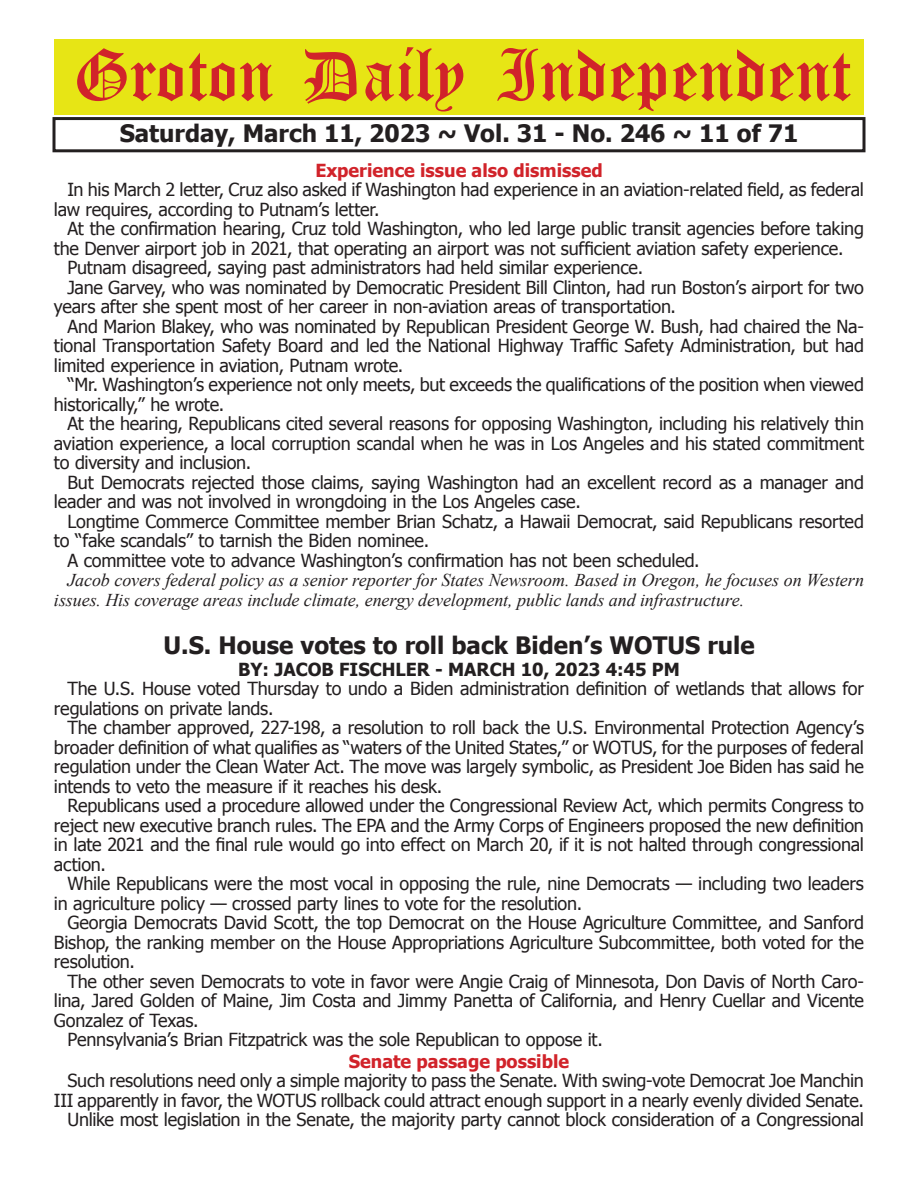
<style>
.page{position:relative;width:918px;height:1188px;background:#fff}
.page>*{position:absolute;margin:0;border:0;box-sizing:border-box;transform-origin:0 0}
.t1{font:54px "Old English Five";color:#d1232a}
.t2{font:700 24px "Tahoma";color:#231f20}
.t3{font:18px/19.5px "Tahoma";letter-spacing:-.015em;color:#231f20}
.t4{font:italic 18px/19.5px "Times New Roman";letter-spacing:-.005em;color:#231f20}
.t5{font:700 18px "Tahoma";color:#d1232a}
.t6{font:700 18px "Tahoma";color:#231f20}
</style>
<div class="page">
<div style="left:52px;top:117px;width:814px;height:35px;border:3px solid #231f20"></div>
<div style="left:54px;top:40px;width:810px;height:75px;background:#e7e515"></div>
<h1 class="t1" style="left:73px;top:50px;width:779px">Groton Daily Independent</h1>
<h2 class="t2" style="left:120px;top:116px;width:680px">Saturday, March 11, 2023 ~ Vol. 31 - No. 246 ~ 11 of 71</h2>
<p class="t5" style="left:315px;top:158px;width:289px">Experience issue also dismissed</p>
<p class="t3" style="left:54px;top:179px;width:812px;text-indent:14px">In his March 2 letter, Cruz also asked if Washington had experience in an aviation-related field, as federal law requires, according to Putnam’s letter.</p>
<p class="t3" style="left:67px;top:218px;width:798px">At the confirmation hearing, Cruz told Washington, who led large public transit agencies before taking</p>
<p class="t3" style="left:54px;top:238px;width:791px">the Denver airport job in 2021, that operating an airport was not sufficient aviation safety experience.</p>
<p class="t3" style="left:67px;top:257px;width:577px">Putnam disagreed, saying past administrators had held similar experience.</p>
<p class="t3" style="left:67px;top:277px;width:798px">Jane Garvey, who was nominated by Democratic President Bill Clinton, had run Boston’s airport for two</p>
<p class="t3" style="left:54px;top:296px;width:624px">years after she spent most of her career in non-aviation areas of transportation.</p>
<p class="t3" style="left:67px;top:316px;width:798px">And Marion Blakey, who was nominated by Republican President George W. Bush, had chaired the Na-</p>
<p class="t3" style="left:54px;top:335px;width:812px">tional Transportation Safety Board and led the National Highway Traffic Safety Administration, but had</p>
<p class="t3" style="left:54px;top:355px;width:351px">limited experience in aviation, Putnam wrote.</p>
<p class="t3" style="left:67px;top:374px;width:798px">“Mr. Washington’s experience not only meets, but exceeds the qualifications of the position when viewed</p>
<p class="t3" style="left:54px;top:394px;width:172px">historically,” he wrote.</p>
<p class="t3" style="left:67px;top:413px;width:798px">At the hearing, Republicans cited several reasons for opposing Washington, including his relatively thin</p>
<p class="t3" style="left:54px;top:433px;width:812px">aviation experience, a local corruption scandal when he was in Los Angeles and his stated commitment</p>
<p class="t3" style="left:54px;top:452px;width:199px">to diversity and inclusion.</p>
<p class="t3" style="left:67px;top:472px;width:798px">But Democrats rejected those claims, saying Washington had an excellent record as a manager and</p>
<p class="t3" style="left:54px;top:491px;width:528px">leader and was not involved in wrongdoing in the Los Angeles case.</p>
<p class="t3" style="left:67px;top:511px;width:798px">Longtime Commerce Committee member Brian Schatz, a Hawaii Democrat, said Republicans resorted</p>
<p class="t3" style="left:54px;top:530px;width:377px">to “fake scandals” to tarnish the Biden nominee.</p>
<p class="t3" style="left:67px;top:550px;width:634px">A committee vote to advance Washington’s confirmation has not been scheduled.</p>
<p class="t4" style="left:54px;top:570px;width:812px;text-indent:14px">Jacob covers federal policy as a senior reporter for States Newsroom. Based in Oregon, he focuses on Western issues. His coverage areas include climate, energy development, public lands and infrastructure.</p>
<h2 class="t2" style="left:163px;top:629px;width:593px">U.S. House votes to roll back Biden’s WOTUS rule</h2>
<p class="t6" style="left:238px;top:657px;width:443px">BY: JACOB FISCHLER - MARCH 10, 2023 4:45 PM</p>
<p class="t3" style="left:54px;top:678px;width:811px;text-indent:14px">The U.S. House voted Thursday to undo a Biden administration definition of wetlands that allows for regulations on private lands.</p>
<p class="t3" style="left:54px;top:717px;width:812px;text-align:justify;text-indent:14px">The chamber approved, 227-198, a resolution to roll back the U.S. Environmental Protection Agency’s broader definition of what qualifies as “waters of the United States,” or WOTUS, for the purposes of federal regulation under the Clean Water Act. The move was largely symbolic, as President Joe Biden has said he intends to veto the measure if it reaches his desk.</p>
<p class="t3" style="left:54px;top:795px;width:812px;text-align:justify;text-indent:14px">Republicans used a procedure allowed under the Congressional Review Act, which permits Congress to reject new executive branch rules. The EPA and the Army Corps of Engineers proposed the new definition in late 2021 and the final rule would go into effect on March 20, if it is not halted through congressional action.</p>
<p class="t3" style="left:54px;top:873px;width:811px;text-indent:14px">While Republicans were the most vocal in opposing the rule, nine Democrats — including two leaders in agriculture policy — crossed party lines to vote for the resolution.</p>
<p class="t3" style="left:54px;top:912px;width:812px;text-align:justify;text-indent:14px">Georgia Democrats David Scott, the top Democrat on the House Agriculture Committee, and Sanford Bishop, the ranking member on the House Appropriations Agriculture Subcommittee, both voted for the resolution.</p>
<p class="t3" style="left:67px;top:971px;width:798px">The other seven Democrats to vote in favor were Angie Craig of Minnesota, Don Davis of North Caro-</p>
<p class="t3" style="left:54px;top:990px;width:812px">lina, Jared Golden of Maine, Jim Costa and Jimmy Panetta of California, and Henry Cuellar and Vicente</p>
<p class="t3" style="left:54px;top:1010px;width:146px">Gonzalez of Texas.</p>
<p class="t3" style="left:67px;top:1029px;width:537px">Pennsylvania’s Brian Fitzpatrick was the sole Republican to oppose it.</p>
<p class="t5" style="left:349px;top:1049px;width:222px">Senate passage possible</p>
<p class="t3" style="left:54px;top:1070px;width:811px;text-align:right">Such resolutions need only a simple majority to pass the Senate. With swing-vote Democrat Joe Manchin<br>III apparently in favor, the WOTUS rollback could attract enough support in a nearly evenly divided Senate.<br>Unlike most legislation in the Senate, the majority party cannot block consideration of a Congressional</p>
</div>
